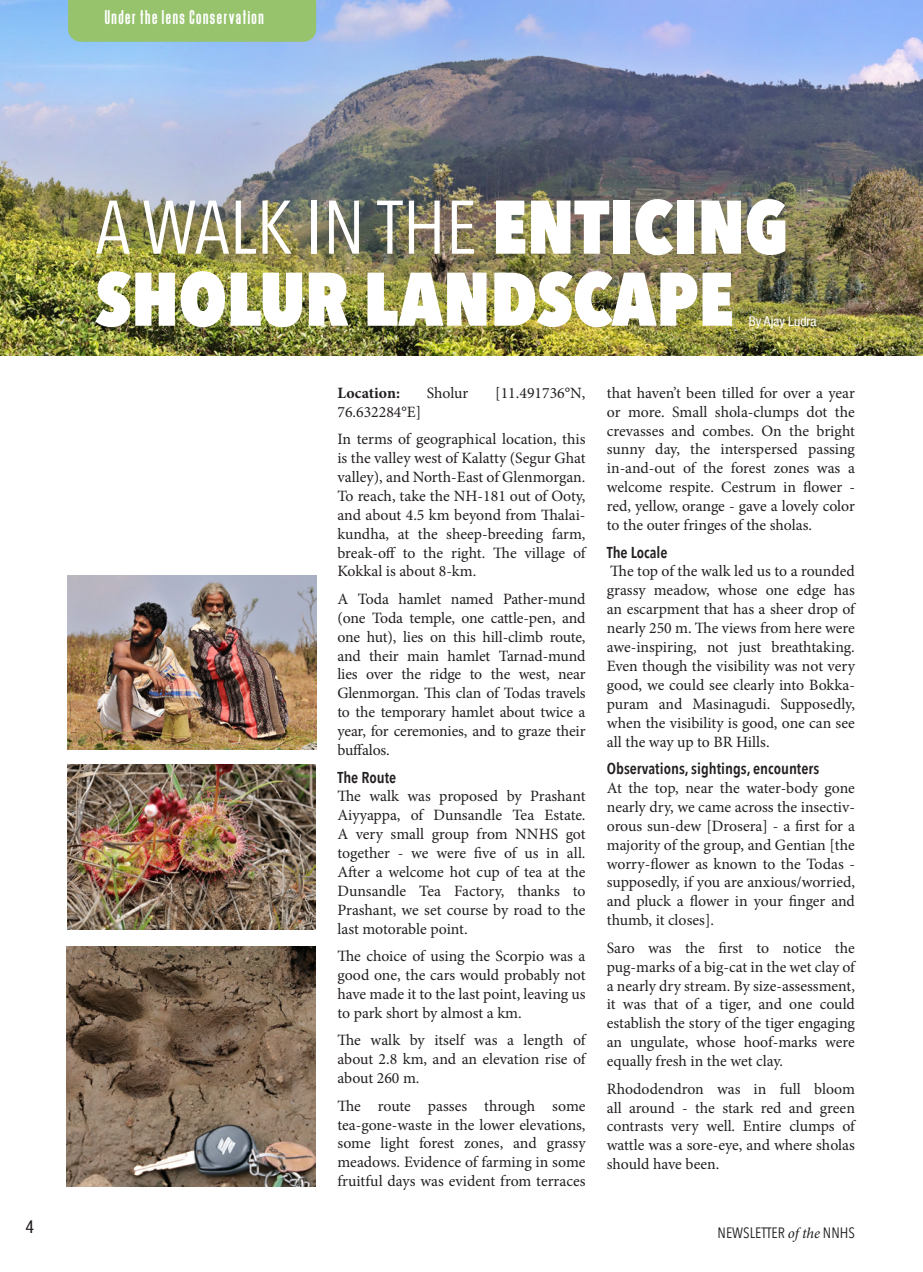
<style>
.page{position:relative;width:923px;height:1272px;background:#fff}
.page>*{position:absolute;margin:0;border:0;box-sizing:border-box;transform-origin:0 0}
.Heading_1{font:800 75px/72px "Avenir Next Condensed";color:#fff}
.t1{font:21.15px "Deutschlander";letter-spacing:.08em;color:#fff}
.t2{font:condensed 18px "Helvetica Neue LT Com";color:#231f20}
.Body_Text{font:15.75px/18.9px "Minion Pro";letter-spacing:-.005em;color:#231f20;text-align:justify}
.Sub_Head1{font:600 15.75px "Avenir Next Condensed";color:#231f20}
.Body_Text-2{font:700 15.75px "Minion Pro";letter-spacing:.005em;color:#231f20}
.t3{font:15px "Avenir Next Condensed";color:#231f20}
.Heading_1-2{font:condensed 13.5px "Helvetica Neue LT Com";color:#fff}
.s1{font-weight:400}
.s2{font-family:"Minion Pro";font-style:italic}
</style>
<div class="page">
<img style="left:0;top:0;width:922px;height:355px">
<img style="left:67px;top:946px;width:248px;height:239px">
<img style="left:67px;top:575px;width:249px;height:174px">
<div style="left:68px;top:0;width:248px;height:42px;background:#96c36c"></div>
<img style="left:67px;top:764px;width:248px;height:165px">
<p class="t1" style="left:105px;top:7px;width:160px">Under the lens Conservation</p>
<p class="t2" style="left:26px;top:1215px;width:10px">4</p>
<p class="Heading_1" style="left:95px;top:190px;width:694px"><span class="s1">A WALK IN THE</span> ENTICING<br>SHOLUR LANDSCAPE</p>
<p class="Heading_1-2" style="left:748px;top:313px;width:69px">By Ajay Ludra</p>
<p class="Body_Text-2" style="left:337px;top:381px;width:64px">Location:</p>
<p class="Body_Text" style="left:427px;top:383px;width:43px">Sholur</p>
<p class="Body_Text" style="left:495px;top:383px;width:92px">[11.491736°N,</p>
<p class="Body_Text" style="left:337px;top:402px;width:85px">76.632284°E]</p>
<p class="Body_Text" style="left:337px;top:429px;width:250px">In terms of geographical location, this is the valley west of Kalatty (Segur Ghat valley), and North-East of Glenmorgan.<br>To reach, take the NH-181 out of Ooty, and about 4.5 km beyond from Thalai&shy;kundha, at the sheep-breeding farm, break-off to the right. The village of Kokkal is about 8-km.</p>
<p class="Body_Text" style="left:337px;top:589px;width:250px">A Toda hamlet named Pather-mund (one Toda temple, one cattle-pen, and one hut), lies on this hill-climb route, and their main hamlet Tarnad-mund lies over the ridge to the west, near Glenmorgan. This clan of Todas travels to the temporary hamlet about twice a year, for ceremonies, and to graze their buffalos.</p>
<p class="Sub_Head1" style="left:337px;top:763px;width:60px">The Route</p>
<p class="Body_Text" style="left:337px;top:787px;width:250px">The walk was proposed by Prashant Aiyyappa, of Dunsandle Tea Estate.<br>A very small group from NNHS got together - we were five of us in all.<br>After a welcome hot cup of tea at the Dunsandle Tea Factory, thanks to Prashant, we set course by road to the last motorable point.</p>
<p class="Body_Text" style="left:337px;top:946px;width:250px">The choice of using the Scorpio was a good one, the cars would probably not have made it to the last point, leaving us to park short by almost a km.</p>
<p class="Body_Text" style="left:337px;top:1030px;width:250px">The walk by itself was a length of about 2.8 km, and an elevation rise of about 260 m.</p>
<p class="Body_Text" style="left:337px;top:1096px;width:250px">The route passes through some tea-gone-waste in the lower elevations, some light forest zones, and grassy meadows. Evidence of farming in some fruitful days was evident from terraces</p>
<p class="Body_Text" style="left:607px;top:383px;width:250px">that haven’t been tilled for over a year or more. Small shola-clumps dot the crevasses and combes. On the bright sunny day, the interspersed passing in-and-out of the forest zones was a welcome respite. Cestrum in flower - red, yellow, orange - gave a lovely color to the outer fringes of the sholas.</p>
<p class="Sub_Head1" style="left:607px;top:538px;width:62px">The Locale</p>
<p class="Body_Text" style="left:607px;top:562px;width:250px">The top of the walk led us to a rounded grassy meadow, whose one edge has an escarpment that has a sheer drop of nearly 250 m. The views from here were awe-inspiring, not just breathtaking.<br>Even though the visibility was not very good, we could see clearly into Bokka&shy;puram and Masinagudi. Supposedly, when the visibility is good, one can see all the way up to BR Hills.</p>
<p class="Sub_Head1" style="left:607px;top:755px;width:214px">Observations, sightings, encounters</p>
<p class="Body_Text" style="left:607px;top:778px;width:250px">At the top, near the water-body gone nearly dry, we came across the insectiv&shy;orous sun-dew [Drosera] - a first for a majority of the group, and Gentian [the worry-flower as known to the Todas - supposedly, if you are anxious/worried, and pluck a flower in your finger and thumb, it closes].</p>
<p class="Body_Text" style="left:607px;top:938px;width:250px">Saro was the first to notice the pug-marks of a big-cat in the wet clay of a nearly dry stream. By size-assessment, it was that of a tiger, and one could establish the story of the tiger engaging an ungulate, whose hoof-marks were equally fresh in the wet clay.</p>
<p class="Body_Text" style="left:607px;top:1079px;width:250px">Rhododendron was in full bloom all around - the stark red and green contrasts very well. Entire clumps of wattle was a sore-eye, and where sholas should have been.</p>
<p class="t3" style="left:717px;top:1219px;width:139px">NEWSLETTER <span class="s2">of the</span> NNHS</p>
</div>
